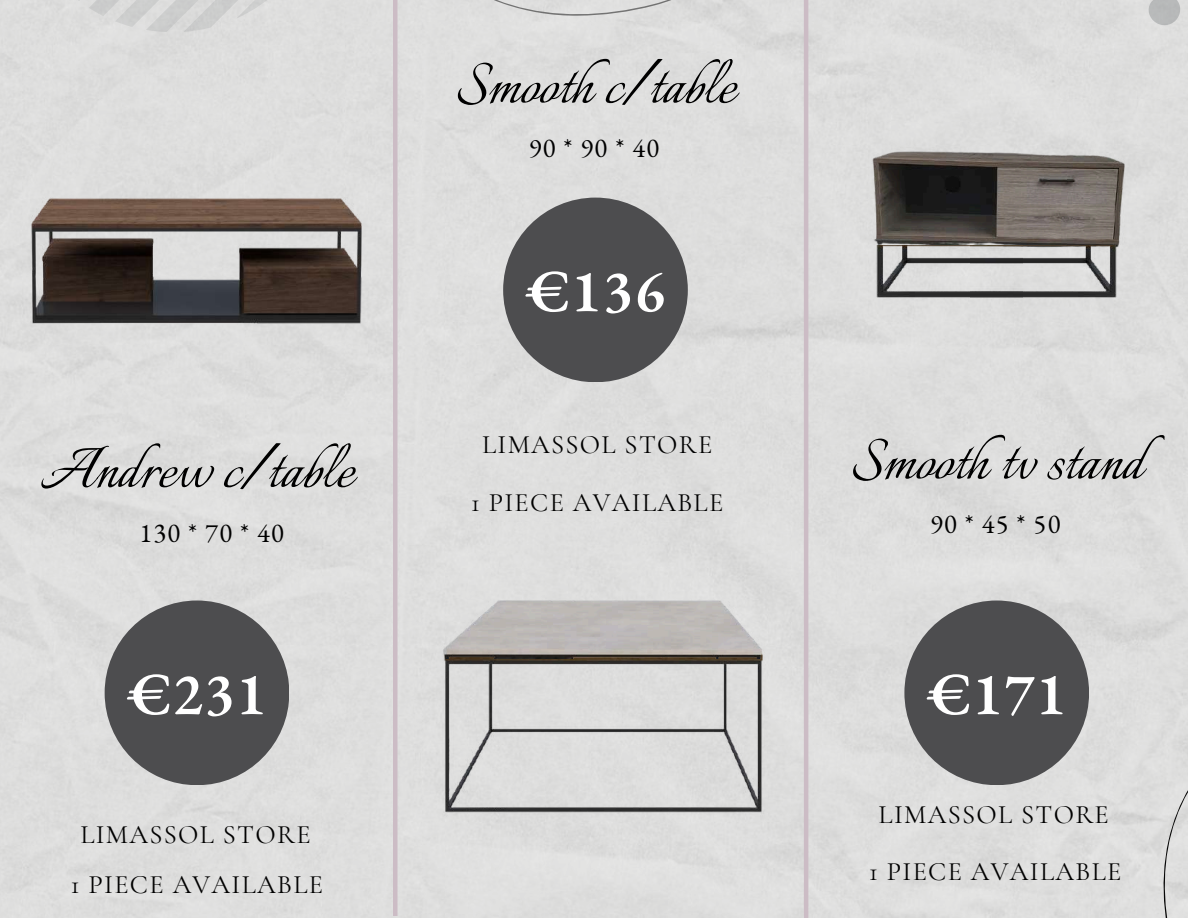
<style>
.page{position:relative;width:1188px;height:918px;background:#dededd}
.page>*{position:absolute;margin:0;border:0;box-sizing:border-box;transform-origin:0 0}
.t1{font:71.1px "Italianno";color:#000}
.t2{font:600 60px "EB Garamond";letter-spacing:.015em;color:#fff}
.t3{font:26.55px/57px "Cormorant Garamond";letter-spacing:.05em;color:#000;text-align:center}
.t4{font:26.55px "EB Garamond";letter-spacing:.05em;color:#000}
</style>
<div class="page">
<svg style="left:17px;top:0;width:310px;height:32px"></svg>
<svg style="left:1140px;top:0;width:48px;height:84px"></svg>
<div style="left:380px;top:0;width:389px;height:31px;background:#dedede"></div>
<div style="left:1148px;top:717px;width:40px;height:201px;background:#dedede"></div>
<div style="left:105px;top:601px;width:184px;height:184px;background:#4d4d4f;border-radius:50%"></div>
<div style="left:904px;top:601px;width:185px;height:184px;background:#4d4d4f;border-radius:50%"></div>
<div style="left:503px;top:198px;width:185px;height:184px;background:#4d4d4f;border-radius:50%"></div>
<div style="left:393px;top:0;width:5px;height:916px;background:#ccbcc5"></div>
<hr style="left:804px;top:0;width:4px;height:918px;background:#ccbcc5">
<img style="left:30px;top:198px;width:331px;height:126px">
<img style="left:403px;top:569px;width:412px;height:296px">
<img style="left:438px;top:601px;width:333px;height:57px">
<img style="left:856px;top:134px;width:282px;height:111px">
<img style="left:1022px;top:245px;width:147px;height:104px">
<img style="left:825px;top:245px;width:197px;height:104px">
<h1 class="t1" style="left:455px;top:46px;width:282px">Smooth c/table</h1>
<p class="t4" style="left:529px;top:131px;width:132px">90*90*40</p>
<h1 class="t1" style="left:40px;top:430px;width:316px">Andrew c/table</h1>
<p class="t4" style="left:139px;top:515px;width:146px">130 * 70 * 40</p>
<h2 class="t2" style="left:526px;top:251px;width:141px">€136</h2>
<p class="t3" style="left:482px;top:416px;width:232px">LIMASSOL STORE</p>
<p class="t3" style="left:471px;top:474px;width:254px">1 PIECE AVAILABLE</p>
<h1 class="t1" style="left:850px;top:422px;width:294px">Smooth tv stand</h1>
<p class="t4" style="left:930px;top:507px;width:132px">90*45*50</p>
<h2 class="t2" style="left:127px;top:654px;width:141px">€231</h2>
<h2 class="t2" style="left:927px;top:654px;width:141px">€171</h2>
<p class="t3" style="left:80px;top:806px;width:232px">LIMASSOL STORE</p>
<p class="t3" style="left:71px;top:856px;width:254px">1 PIECE AVAILABLE</p>
<p class="t3" style="left:869px;top:786px;width:254px">LIMASSOL STORE<br>1 PIECE AVAILABLE</p>
</div>
